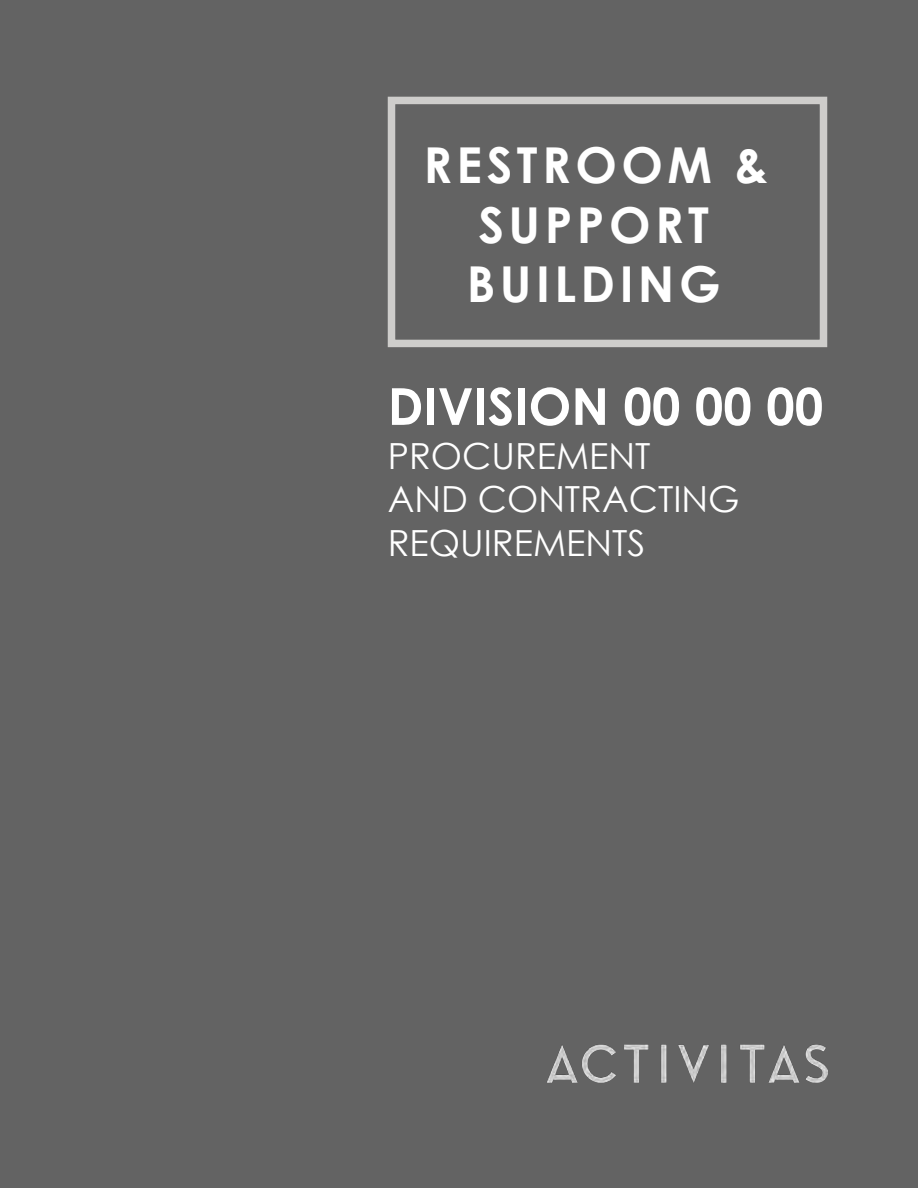
<style>
.page{position:relative;width:918px;height:1188px;background:#636363}
.page>*{position:absolute;margin:0;border:0;box-sizing:border-box;transform-origin:0 0}
.t1{font:700 51px "Century Gothic";color:#fff}
.t2{font:700 49.5px/59.4px "Century Gothic";letter-spacing:.09em;color:#fff;text-align:center}
.t3{font:36px/43.2px "Century Gothic";color:#fff}
</style>
<div class="page">
<div style="left:388px;top:97px;width:439px;height:250px;border:8px solid #cecdcb"></div>
<img style="left:547px;top:1044px;width:280px;height:39px">
<h2 class="t2" style="left:423px;top:133px;width:347px">RESTROOM &amp;<br>SUPPORT<br>BUILDING</h2>
<p class="t1" style="left:388px;top:368px;width:437px">DIVISION 00 00 00</p>
<p class="t3" style="left:388px;top:434px;width:353px">PROCUREMENT<br>AND CONTRACTING<br>REQUIREMENTS</p>
</div>
